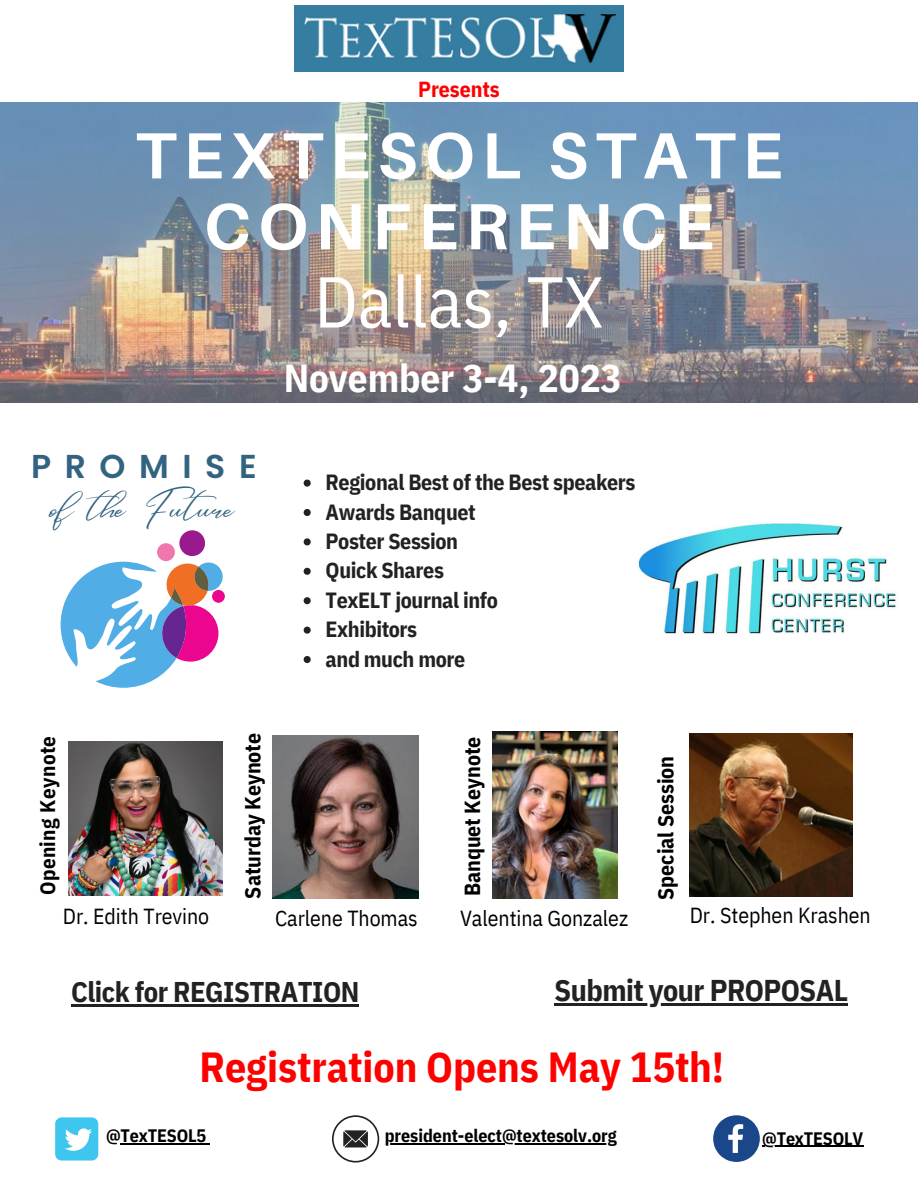
<style>
.page{position:relative;width:918px;height:1188px;background:#fff}
.page>*{position:absolute;margin:0;border:0;box-sizing:border-box;transform-origin:0 0}
.t1{font:72px "IBM Plex Sans Cond";color:#fff}
.t2{font:700 65.4px "Aileron";letter-spacing:.11em;color:#fff}
.t3{font:700 42px "IBM Plex Sans Cond";color:#f00}
.t4{font:700 39px "IBM Plex Sans Cond";color:#fff}
.t5{font:33.15px "Andasia";letter-spacing:.015em;color:#326482}
.t6{font:600 33.15px "Poppins";letter-spacing:.41em;color:#326482}
.t7{font:700 30px "IBM Plex Sans Cond";letter-spacing:-.02em;color:#222}
.t8{font:700 28.5px "IBM Plex Sans Cond";letter-spacing:-.02em;color:#222}
.t9{font:700 21.9px "IBM Plex Sans Cond";letter-spacing:-.02em;color:#222}
.t10{font:21.75px "IBM Plex Sans Cond";color:#000}
.t11{font:700 21.75px "IBM Plex Sans Cond";color:#000}
.t12{font:700 21.75px "IBM Plex Sans Cond";color:#f00}
.t13{font:700 21px "IBM Plex Sans Cond";letter-spacing:.02em;color:#000}
.t14{font:700 18px "IBM Plex Sans Cond";color:#000}
</style>
<div class="page">
<img style="left:0;top:102px;width:918px;height:301px">
<div style="left:55px;top:1117px;width:43px;height:44px;background:#3fc6ee;border-radius:7px"></div>
<svg style="left:65px;top:1128px;width:27px;height:23px"></svg>
<svg style="left:713px;top:1115px;width:47px;height:47px"></svg>
<img style="left:294px;top:6px;width:330px;height:65px">
<img style="left:638px;top:523px;width:258px;height:111px">
<svg style="left:332px;top:1115px;width:47px;height:48px"></svg>
<img style="left:68px;top:742px;width:155px;height:154px">
<img style="left:272px;top:735px;width:147px;height:164px">
<img style="left:690px;top:734px;width:163px;height:163px">
<img style="left:493px;top:732px;width:125px;height:166px">
<hr style="left:762px;top:1146px;width:101px;height:1px;background:#000">
<hr style="left:121px;top:1143px;width:85px;height:1px;background:#000">
<div style="left:179px;top:530px;width:26px;height:26px;background:#99198e;border-radius:50%"></div>
<svg style="left:61px;top:562px;width:162px;height:126px"></svg>
<div style="left:212px;top:590px;width:13px;height:13px;background:#ec058e;border-radius:50%"></div>
<div style="left:157px;top:543px;width:18px;height:18px;background:#f276ae;border-radius:50%"></div>
<hr style="left:385px;top:1143px;width:232px;height:1px;background:#000">
<hr style="left:71px;top:1004px;width:288px;height:2px;background:#222">
<hr style="left:555px;top:1003px;width:293px;height:2px;background:#222">
<svg style="left:304px;top:480px;width:7px;height:7px"></svg>
<svg style="left:304px;top:509px;width:7px;height:7px"></svg>
<svg style="left:304px;top:538px;width:7px;height:7px"></svg>
<svg style="left:304px;top:568px;width:7px;height:7px"></svg>
<svg style="left:304px;top:597px;width:7px;height:7px"></svg>
<svg style="left:304px;top:627px;width:7px;height:7px"></svg>
<svg style="left:304px;top:656px;width:7px;height:7px"></svg>
<p class="t12" style="left:418px;top:74px;width:83px">Presents</p>
<p class="t2" style="left:135px;top:115px;width:649px">TEXTESOL STATE</p>
<p class="t2" style="left:204px;top:186px;width:512px">CONFERENCE</p>
<p class="t1" style="left:314px;top:254px;width:291px">Dallas, TX</p>
<p class="t6" style="left:31px;top:443px;width:227px">PROMISE</p>
<p class="t5" style="left:52px;top:483px;width:185px">of the Future</p>
<p class="t4" style="left:284px;top:352px;width:339px">November 3-4, 2023</p>
<p class="t9" style="left:326px;top:468px;width:311px">Regional Best of the Best speakers</p>
<p class="t9" style="left:326px;top:497px;width:152px">Awards Banquet</p>
<p class="t9" style="left:326px;top:527px;width:134px">Poster Session</p>
<p class="t9" style="left:326px;top:556px;width:120px">Quick Shares</p>
<p class="t9" style="left:326px;top:585px;width:174px">TexELT journal info</p>
<p class="t9" style="left:326px;top:615px;width:93px">Exhibitors</p>
<p class="t9" style="left:326px;top:644px;width:141px">and much more</p>
<p class="t13" style="left:34px;top:895px;width:161px;rotate:-90deg">Opening Keynote</p>
<p class="t11" style="left:238px;top:899px;width:167px;rotate:-90deg">Saturday Keynote</p>
<p class="t11" style="left:458px;top:896px;width:161px;rotate:-90deg">Banquet Keynote</p>
<p class="t11" style="left:651px;top:900px;width:145px;rotate:-90deg">Special Session</p>
<p class="t10" style="left:63px;top:902px;width:148px">Dr. Edith Trevino</p>
<p class="t10" style="left:275px;top:904px;width:144px">Carlene Thomas</p>
<p class="t10" style="left:460px;top:904px;width:170px">Valentina Gonzalez</p>
<p class="t10" style="left:690px;top:900px;width:182px">Dr. Stephen Krashen</p>
<p class="t8" style="left:71px;top:973px;width:290px">Click for REGISTRATION</p>
<p class="t7" style="left:555px;top:970px;width:295px">Submit your PROPOSAL</p>
<p class="t3" style="left:200px;top:1039px;width:526px">Registration Opens May 15th!</p>
<p class="t14" style="left:385px;top:1124px;width:234px">president-elect@textesolv.org</p>
<p class="t14" style="left:106px;top:1124px;width:102px">@TexTESOL5</p>
<p class="t14" style="left:762px;top:1126px;width:103px">@TexTESOLV</p>
</div>
